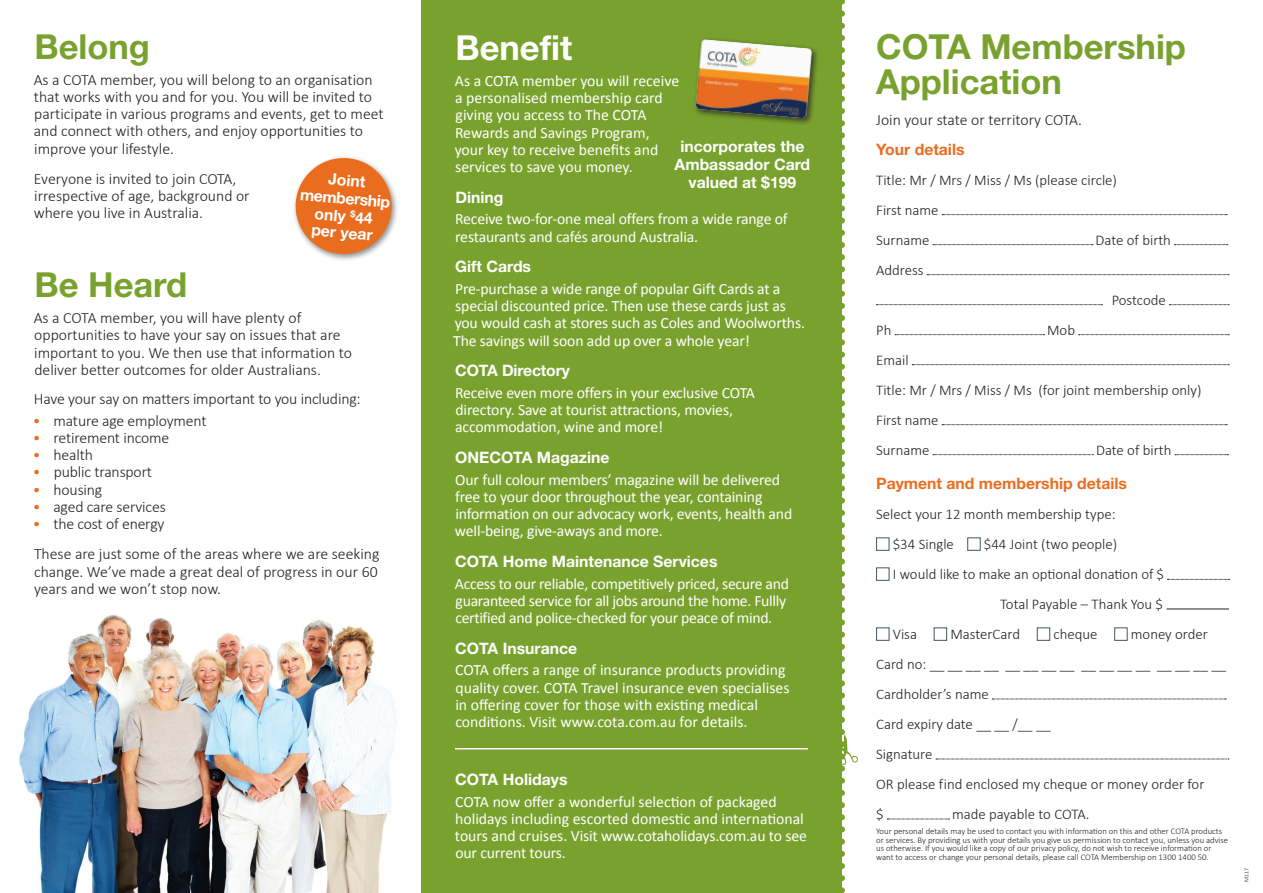
<style>
.page{position:relative;width:1263px;height:893px;background:#fff}
.page>*{position:absolute;margin:0;border:0;box-sizing:border-box;transform-origin:0 0}
.heading{font:700 34.5px "Helvetica Neue East A";color:#78a22d}
.Copy{font:700 34.5px "Helvetica Neue East A";color:#fff}
.Copy_white{font:15.75px/17.2px "Calibri";letter-spacing:-.01em;color:#fff}
.Copy-2{font:300 15.75px/17.2px "Calibri";color:#231f20}
.Copy-3{font:15.75px/17.2px "Calibri";letter-spacing:-.02em;color:#fff}
.Copy-4{font:700 15.75px/16.5px "Helvetica Neue East A";color:#fff}
.Application{font:700 15.75px "Helvetica Neue East A";color:#ea6d1f}
.Copy_white-2{font:700 15.75px "Helvetica Neue East A";letter-spacing:-.01em;color:#fff}
.Application-2{font:300 14.85px/30px "Calibri";color:#231f20}
.Application-3{font:300 8.7px/8.6px "Calibri";color:#231f20}
.Copy-5{font:300 6px "Calibri";color:#231f20}
.s1{color:#ea6d1f}
</style>
<div class="page">
<img style="left:19px;top:615px;width:378px;height:278px">
<div style="left:421px;top:0;width:421px;height:893px;background:#78a22d"></div>
<svg style="left:942px;top:214px;width:285px;height:1px"></svg>
<svg style="left:933px;top:244px;width:160px;height:1px"></svg>
<svg style="left:1174px;top:244px;width:54px;height:1px"></svg>
<svg style="left:927px;top:274px;width:302px;height:1px"></svg>
<svg style="left:876px;top:304px;width:226px;height:1px"></svg>
<svg style="left:1169px;top:304px;width:60px;height:1px"></svg>
<svg style="left:895px;top:334px;width:149px;height:1px"></svg>
<svg style="left:1078px;top:334px;width:151px;height:1px"></svg>
<svg style="left:912px;top:364px;width:317px;height:1px"></svg>
<svg style="left:942px;top:424px;width:285px;height:1px"></svg>
<svg style="left:933px;top:454px;width:160px;height:1px"></svg>
<svg style="left:1175px;top:454px;width:53px;height:1px"></svg>
<div style="left:876px;top:537px;width:13px;height:14px;border:1px solid #45555f"></div>
<div style="left:967px;top:537px;width:13px;height:14px;border:1px solid #45555f"></div>
<div style="left:876px;top:567px;width:13px;height:14px;border:1px solid #45555f"></div>
<svg style="left:1167px;top:579px;width:63px;height:1px"></svg>
<hr style="left:1166px;top:609px;width:63px;height:1px;background:#231f20">
<div style="left:876px;top:627px;width:13px;height:14px;border:1px solid #45555f"></div>
<div style="left:934px;top:627px;width:13px;height:14px;border:1px solid #45555f"></div>
<div style="left:1037px;top:627px;width:13px;height:14px;border:1px solid #45555f"></div>
<div style="left:1114px;top:627px;width:13px;height:14px;border:1px solid #45555f"></div>
<svg style="left:992px;top:699px;width:234px;height:1px"></svg>
<svg style="left:936px;top:759px;width:293px;height:1px"></svg>
<svg style="left:887px;top:819px;width:62px;height:1px"></svg>
<svg style="left:842px;top:0;width:16px;height:893px"></svg>
<div style="left:292px;top:155px;width:107px;height:107px;background:#231f20;opacity:.5"></div>
<svg style="left:293px;top:156px;width:101px;height:100px"></svg>
<hr style="left:455px;top:748px;width:353px;height:1px;background:#fff">
<div style="left:692px;top:37px;width:127px;height:89px;background:#231f20;opacity:.75"></div>
<img style="left:693px;top:39px;width:122px;height:83px">
<p class="heading" style="left:34px;top:25px;width:117px">Belong</p>
<p class="Copy-2" style="left:34px;top:70px;width:352px">As a COTA member, you will belong to an organisation that works with you and for you. You will be invited to participate in various programs and events, get to meet and connect with others, and enjoy opportunities to improve your lifestyle.</p>
<p class="Copy-2" style="left:34px;top:169px;width:218px">Everyone is invited to join COTA, irrespective of age, background or where you live in Australia.</p>
<p class="Copy-4" style="left:329px;top:170px;width:39px;rotate:5deg">Joint</p>
<p class="Copy-4" style="left:301px;top:186px;width:92px;rotate:5deg">membership</p>
<p class="Copy-4" style="left:314px;top:205px;width:63px;rotate:5deg">only <sup>$</sup>44 per year</p>
<p class="heading" style="left:34px;top:263px;width:154px">Be Heard</p>
<p class="Copy-2" style="left:34px;top:309px;width:320px">As a COTA member, you will have plenty of opportunities to have your say on issues that are important to you. We then use that information to deliver better outcomes for older Australians.</p>
<p class="Copy-2" style="left:34px;top:390px;width:328px">Have your say on matters important to you including:</p>
<p class="Copy-2" style="left:33px;top:411px;width:175px"><span class="s1">•</span> mature age employment</p>
<p class="Copy-2" style="left:33px;top:428px;width:138px"><span class="s1">•</span> retirement income</p>
<p class="Copy-2" style="left:33px;top:446px;width:62px"><span class="s1">•</span> health</p>
<p class="Copy-2" style="left:33px;top:463px;width:121px"><span class="s1">•</span> public transport</p>
<p class="Copy-2" style="left:33px;top:480px;width:71px"><span class="s1">•</span> housing</p>
<p class="Copy-2" style="left:33px;top:497px;width:134px"><span class="s1">•</span> aged care services</p>
<p class="Copy-2" style="left:33px;top:515px;width:133px"><span class="s1">•</span> the cost of energy</p>
<p class="Copy-2" style="left:34px;top:545px;width:347px;text-align:justify">These are just some of the areas where we are seeking change. We’ve made a great deal of progress in our 60 years and we won’t stop now.</p>
<p class="Copy" style="left:455px;top:26px;width:118px">Benefit</p>
<p class="Copy_white" style="left:455px;top:72px;width:226px">As a COTA member you will receive a personalised membership card giving you access to The COTA<br>Rewards and Savings Program, your key to receive benefits and services to save you money.</p>
<p class="Copy_white-2" style="left:455px;top:187px;width:50px">Dining</p>
<p class="Copy_white" style="left:455px;top:210px;width:334px">Receive two-for-one meal offers from a wide range of restaurants and cafés around Australia.</p>
<p class="Copy-4" style="left:455px;top:259px;width:77px">Gift Cards</p>
<p class="Copy_white" style="left:453px;top:280px;width:353px">Pre-purchase a wide range of popular Gift Cards at a special discounted price. Then use these cards just as you would cash at stores such as Coles and Woolworths.<br>The savings will soon add up over a whole year!</p>
<p class="Copy_white-2" style="left:455px;top:361px;width:116px">COTA Directory</p>
<p class="Copy_white" style="left:455px;top:384px;width:302px">Receive even more offers in your exclusive COTA directory. Save at tourist attractions, movies, accommodation, wine and more!</p>
<p class="Copy-4" style="left:455px;top:449px;width:156px">ONECOTA Magazine</p>
<p class="Copy-3" style="left:455px;top:471px;width:339px">Our full colour members’ magazine will be delivered free to your door throughout the year, containing information on our advocacy work, events, health and well-being, give-aways and more.</p>
<p class="Copy-4" style="left:455px;top:553px;width:264px">COTA Home Maintenance Services</p>
<p class="Copy-3" style="left:455px;top:575px;width:336px">Access to our reliable, competitively priced, secure and guaranteed service for all jobs around the home. Fullly certified and police-checked for your peace of mind.</p>
<p class="Copy-4" style="left:455px;top:640px;width:123px">COTA Insurance</p>
<p class="Copy_white" style="left:455px;top:661px;width:336px">COTA offers a range of insurance products providing quality cover. COTA Travel insurance even specialises in offering cover for those with existing medical conditions. Visit www.cota.com.au for details.</p>
<p class="Copy-4" style="left:675px;top:138px;width:137px;line-height:18px;text-align:center">incorporates the<br>Ambassador Card</p>
<p class="Copy-4" style="left:689px;top:175px;width:109px">valued at $199</p>
<p class="Copy-4" style="left:455px;top:771px;width:114px">COTA Holidays</p>
<p class="Copy_white" style="left:455px;top:793px;width:353px">COTA now offer a wonderful selection of packaged holidays including escorted domestic and international tours and cruises. Visit www.cotaholidays.com.au to see our current tours.</p>
<p class="heading" style="left:876px;top:25px;width:311px">COTA Membership</p>
<p class="heading" style="left:876px;top:61px;width:187px">Application</p>
<p class="Copy-2" style="left:876px;top:110px;width:207px">Join your state or territory COTA.</p>
<p class="Application" style="left:876px;top:140px;width:90px">Your details</p>
<p class="Application-2" style="left:876px;top:164px;width:242px">Title: Mr / Mrs / Miss / Ms (please circle)</p>
<p class="Application-2" style="left:876px;top:194px;width:64px">First name</p>
<p class="Application-2" style="left:876px;top:224px;width:55px">Surname</p>
<p class="Application-2" style="left:1095px;top:224px;width:77px">Date of birth</p>
<p class="Application-2" style="left:876px;top:254px;width:49px">Address</p>
<p class="Application-2" style="left:1112px;top:284px;width:56px">Postcode</p>
<p class="Application-2" style="left:876px;top:314px;width:17px">Ph</p>
<p class="Application-2" style="left:1047px;top:314px;width:29px">Mob</p>
<p class="Application-2" style="left:876px;top:344px;width:34px">Email</p>
<p class="Application-2" style="left:876px;top:374px;width:327px">Title: Mr / Mrs / Miss / Ms (for joint membership only)</p>
<p class="Application-2" style="left:876px;top:404px;width:64px">First name</p>
<p class="Application-2" style="left:876px;top:434px;width:55px">Surname</p>
<p class="Application-2" style="left:1096px;top:434px;width:77px">Date of birth</p>
<p class="Application" style="left:876px;top:474px;width:252px">Payment and membership details</p>
<p class="Application-2" style="left:876px;top:498px;width:241px">Select your 12 month membership type:</p>
<p class="Application-2" style="left:893px;top:528px;width:63px">$34 Single</p>
<p class="Application-2" style="left:984px;top:528px;width:135px">$44 Joint (two people)</p>
<p class="Application-2" style="left:893px;top:558px;width:273px">I would like to make an optional donation of $</p>
<p class="Application-2" style="left:1000px;top:588px;width:165px">Total Payable – Thank You $</p>
<p class="Application-2" style="left:893px;top:618px;width:26px">Visa</p>
<p class="Application-2" style="left:950px;top:618px;width:71px">MasterCard</p>
<p class="Application-2" style="left:1053px;top:618px;width:46px">cheque</p>
<p class="Application-2" style="left:1131px;top:618px;width:79px">money order</p>
<p class="Application-2" style="left:876px;top:648px;width:352px">Card no: __ __ __ __ __ __ __ __ __ __ __ __ __ __ __ __</p>
<p class="Application-2" style="left:876px;top:678px;width:114px">Cardholder’s name</p>
<p class="Application-2" style="left:876px;top:708px;width:176px">Card expiry date __ __ /__ __</p>
<p class="Application-2" style="left:876px;top:738px;width:58px">Signature</p>
<p class="Application-2" style="left:876px;top:768px;width:330px">OR please find enclosed my cheque or money order for $</p>
<p class="Application-2" style="left:952px;top:798px;width:139px">made payable to COTA.</p>
<p class="Application-3" style="left:876px;top:826px;width:353px">Your personal details may be used to contact you with information on this and other COTA products or services. By providing us with your details you give us permission to contact you, unless you advise us otherwise. If you would like a copy of our privacy policy, do not wish to receive information or want to access or change your personal details, please call COTA Membership on 1300 1400 50.</p>
<p class="Copy-5" style="left:1242px;top:882px;width:16px;rotate:-90deg">M117</p>
</div>
